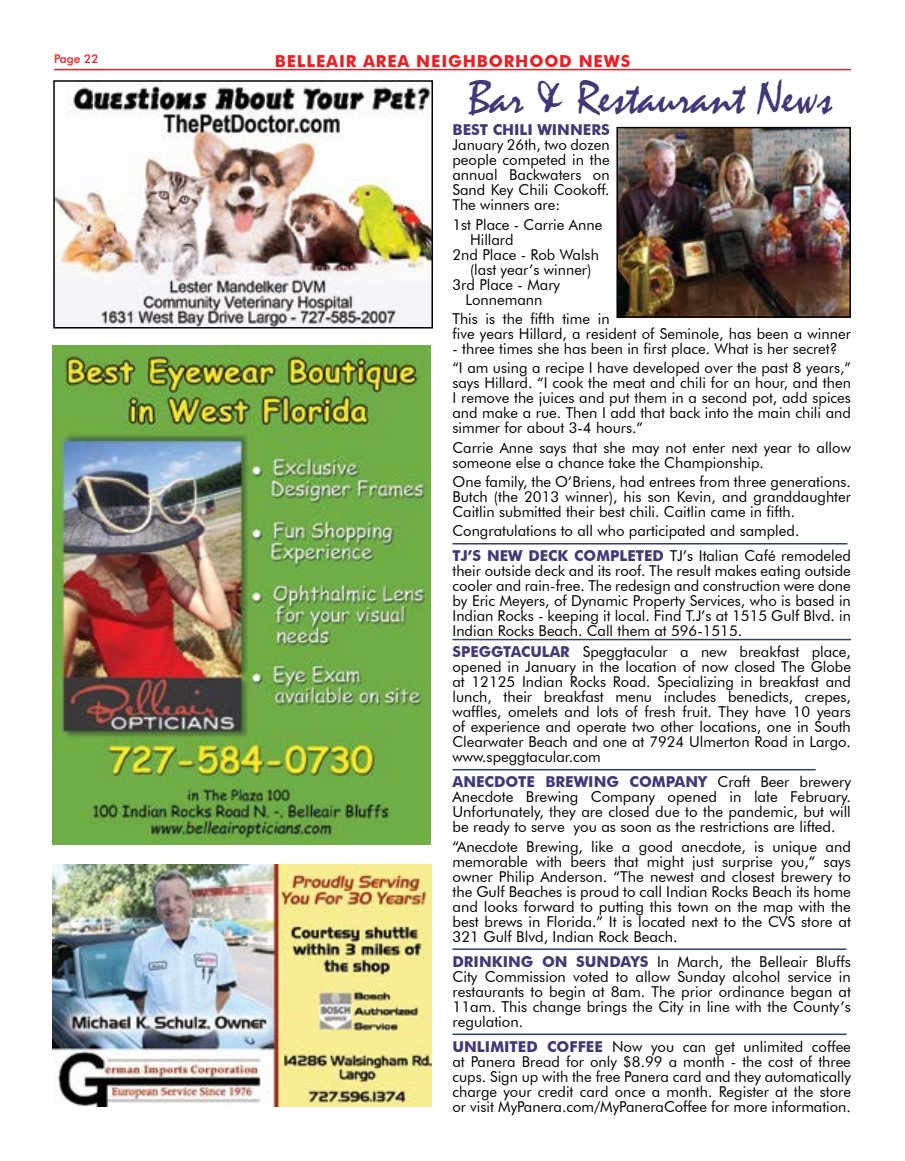
<style>
.page{position:relative;width:905px;height:1161px;background:#fff}
.page>*{position:absolute;margin:0;border:0;box-sizing:border-box;transform-origin:0 0}
.t1{font:48px "Mistral";color:#403977}
.t2{font:700 16.5px "Futura BT";letter-spacing:.05em;color:#ed1d24}
.t3{font:15px/15px "Futura BT";color:#000;text-align:justify}
.t4{font:700 15px "Futura BT";color:#403977}
.t5{font:500 12px "Futura BT";color:#ed1d24}
.s1{font-weight:700;color:#403977}
</style>
<div class="page">
<hr style="left:54px;top:69px;width:796px;height:1px;background:#ed1d24">
<hr style="left:452px;top:543px;width:395px;height:2px;background:#304164">
<hr style="left:452px;top:639px;width:398px;height:1px;background:#304164">
<hr style="left:452px;top:769px;width:363px;height:1px;background:#304164">
<hr style="left:452px;top:948px;width:394px;height:2px;background:#304164">
<hr style="left:452px;top:1034px;width:394px;height:1px;background:#304164">
<img style="left:56px;top:83px;width:374px;height:243px">
<div style="left:53px;top:80px;width:380px;height:249px;border:2px solid #000"></div>
<img style="left:53px;top:864px;width:378px;height:243px">
<img style="left:53px;top:345px;width:377px;height:499px">
<img style="left:619px;top:130px;width:228px;height:185px">
<div style="left:616px;top:127px;width:234px;height:191px;border:2px solid #000"></div>
<p class="t5" style="left:54px;top:52px;width:46px">Page 22</p>
<p class="t2" style="left:275px;top:51px;width:357px">BELLEAIR AREA NEIGHBORHOOD NEWS</p>
<h1 class="t1" style="left:468px;top:68px;width:365px">Bar &amp; Restaurant News</h1>
<p class="t4" style="left:452px;top:121px;width:159px">BEST CHILI WINNERS</p>
<p class="t3" style="left:452px;top:137px;width:159px">January 26th, two dozen people competed in the annual Backwaters on Sand Key Chili Cookoff.<br>The winners are:</p>
<p class="t3" style="left:452px;top:217px;width:151px">1st Place - Carrie Anne</p>
<p class="t3" style="left:470px;top:232px;width:45px">Hillard</p>
<p class="t3" style="left:452px;top:247px;width:148px">2nd Place - Rob Walsh</p>
<p class="t3" style="left:470px;top:262px;width:123px">(last year’s winner)</p>
<p class="t3" style="left:452px;top:277px;width:109px">3rd Place - Mary</p>
<p class="t3" style="left:465px;top:292px;width:78px">Lonnemann</p>
<p class="t3" style="left:452px;top:311px;width:400px">This is the fifth time in<br>five years Hillard, a resident of Seminole, has been a winner</p>
<p class="t3" style="left:452px;top:339px;width:400px;line-height:19.4px">- three times she has been in first place. What is her secret? “I am using a recipe I have developed over the past 8 years,”</p>
<p class="t3" style="left:452px;top:375px;width:400px">says Hillard. “I cook the meat and chili for an hour, and then I remove the juices and put them in a second pot, add spices and make a rue. Then I add that back into the main chili and simmer for about 3-4 hours.”</p>
<p class="t3" style="left:452px;top:440px;width:400px">Carrie Anne says that she may not enter next year to allow someone else a chance take the Championship.</p>
<p class="t3" style="left:452px;top:474px;width:400px">One family, the O’Briens, had entrees from three generations.<br>Butch (the 2013 winner), his son Kevin, and granddaughter Caitlin submitted their best chili. Caitlin came in fifth.</p>
<p class="t3" style="left:452px;top:518px;width:400px;line-height:25.2px">Congratulations to all who participated and sampled.<br><span class="s1">TJ’S NEW DECK COMPLETED</span> TJ’s Italian Café remodeled</p>
<p class="t3" style="left:452px;top:563px;width:400px">their outside deck and its roof. The result makes eating outside cooler and rain-free. The redesign and construction were done by Eric Meyers, of Dynamic Property Services, who is based in Indian Rocks - keeping it local. Find T.J’s at 1515 Gulf Blvd. in Indian Rocks Beach. Call them at 596-1515.</p>
<p class="t3" style="left:452px;top:644px;width:400px"><span class="s1">SPEGGTACULAR</span> Speggtacular a new breakfast place, opened in January in the location of now closed The Globe at 12125 Indian Rocks Road. Specializing in breakfast and lunch, their breakfast menu includes benedicts, crepes, waffles, omelets and lots of fresh fruit. They have 10 years of experience and operate two other locations, one in South Clearwater Beach and one at 7924 Ulmerton Road in Largo. www.speggtacular.com</p>
<p class="t3" style="left:452px;top:774px;width:400px"><span class="s1">ANECDOTE BREWING COMPANY</span> Craft Beer brewery Anecdote Brewing Company opened in late February.<br>Unfortunately, they are closed due to the pandemic, but will be ready to serve you as soon as the restrictions are lifted.</p>
<p class="t3" style="left:452px;top:839px;width:400px">“Anecdote Brewing, like a good anecdote, is unique and memorable with beers that might just surprise you,” says owner Philip Anderson. “The newest and closest brewery to the Gulf Beaches is proud to call Indian Rocks Beach its home and looks forward to putting this town on the map with the best brews in Florida.” It is located next to the CVS store at 321 Gulf Blvd, Indian Rock Beach.</p>
<p class="t3" style="left:452px;top:954px;width:400px"><span class="s1">DRINKING ON SUNDAYS</span> In March, the Belleair Bluffs City Commission voted to allow Sunday alcohol service in restaurants to begin at 8am. The prior ordinance began at 11am. This change brings the City in line with the County’s regulation.</p>
<p class="t3" style="left:452px;top:1039px;width:400px"><span class="s1">UNLIMITED COFFEE</span> Now you can get unlimited coffee at Panera Bread for only $8.99 a month - the cost of three cups. Sign up with the free Panera card and they automatically charge your credit card once a month. Register at the store or visit MyPanera.com/MyPaneraCoffee for more information.</p>
</div>
